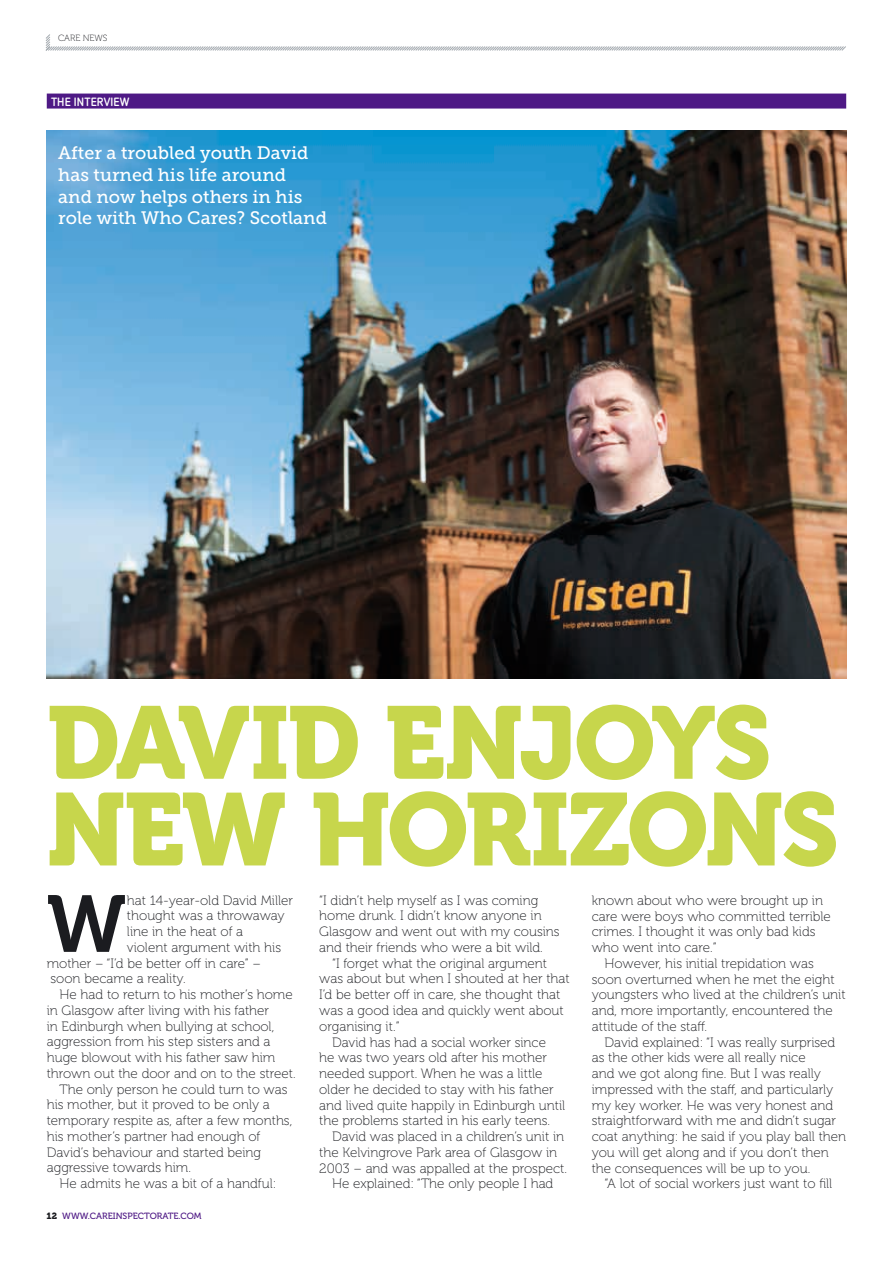
<style>
.page{position:relative;width:893px;height:1263px;background:#fff}
.page>*{position:absolute;margin:0;border:0;box-sizing:border-box;transform-origin:0 0}
.t1{font:102px/86.7px "Museo 900";letter-spacing:-.03em;color:#c7d64c}
.t2{font:80.1px "Museo 700";color:#1b1c20}
.t3{font:18px/21.6px "Museo Slab 500";color:#fff}
.t4{font:13.5px/15.8px "Museo 100";color:#1b1c20}
.t5{font:700 12px "Netto OT";letter-spacing:.01em;color:#fff}
.t6{font:9px "Museo 500";color:#4e1985}
.t7{font:9px "Museo 100";color:#1b1c20}
.s1{font-family:"Museo 900";color:#1b1c20}
</style>
<div class="page">
<svg style="left:45px;top:34px;width:801px;height:17px"></svg>
<div style="left:47px;top:94px;width:799px;height:15px;background:#4e1985"></div>
<img style="left:47px;top:131px;width:799px;height:547px">
<p class="t7" style="left:58px;top:33px;width:51px">CARE NEWS</p>
<p class="t5" style="left:51px;top:94px;width:80px">THE INTERVIEW</p>
<h3 class="t3" style="left:58px;top:143px;width:270px">After a troubled youth David has turned his life around<br>and now helps others in his role with Who Cares? Scotland</h3>
<h1 class="t1" style="left:47px;top:701px;width:794px">DAVID ENJOYS<br>NEW HORIZONS</h1>
<h2 class="t2" style="left:47px;top:880px;width:81px">W</h2>
<p class="t4" style="left:127px;top:892px;width:168px">hat 14-year-old David Miller</p>
<p class="t4" style="left:127px;top:908px;width:159px">thought was a throwaway</p>
<p class="t4" style="left:127px;top:924px;width:118px">line in the heat of a</p>
<p class="t4" style="left:127px;top:940px;width:156px">violent argument with his</p>
<p class="t4" style="left:47px;top:955px;width:216px">mother – “I’d be better off in care” –</p>
<p class="t4" style="left:50px;top:971px;width:137px">soon became a reality.</p>
<p class="t4" style="left:60px;top:987px;width:235px">He had to return to his mother’s home</p>
<p class="t4" style="left:47px;top:1003px;width:224px">in Glasgow after living with his father</p>
<p class="t4" style="left:47px;top:1018px;width:229px">in Edinburgh when bullying at school,</p>
<p class="t4" style="left:47px;top:1034px;width:225px">aggression from his step sisters and a</p>
<p class="t4" style="left:47px;top:1050px;width:230px">huge blowout with his father saw him</p>
<p class="t4" style="left:47px;top:1066px;width:250px">thrown out the door and on to the street.</p>
<p class="t4" style="left:60px;top:1081px;width:229px">The only person he could turn to was</p>
<p class="t4" style="left:47px;top:1097px;width:225px">his mother, but it proved to be only a</p>
<p class="t4" style="left:47px;top:1113px;width:247px">temporary respite as, after a few months,</p>
<p class="t4" style="left:47px;top:1129px;width:215px">his mother’s partner had enough of</p>
<p class="t4" style="left:47px;top:1144px;width:216px">David’s behaviour and started being</p>
<p class="t4" style="left:47px;top:1160px;width:146px">aggressive towards him.</p>
<p class="t4" style="left:60px;top:1176px;width:218px">He admits he was a bit of a handful:</p>
<p class="t6" style="left:46px;top:1211px;width:157px"><span class="s1">12</span> WWW.CAREINSPECTORATE.COM</p>
<p class="t4" style="left:319px;top:892px;width:242px">“I didn’t help myself as I was coming home drunk. I didn’t know anyone in Glasgow and went out with my cousins and their friends who were a bit wild.</p>
<p class="t4" style="left:332px;top:955px;width:217px">“I forget what the original argument</p>
<p class="t4" style="left:319px;top:971px;width:252px">was about but when I shouted at her that</p>
<p class="t4" style="left:319px;top:987px;width:243px">I’d be better off in care, she thought that</p>
<p class="t4" style="left:319px;top:1003px;width:246px">was a good idea and quickly went about</p>
<p class="t4" style="left:319px;top:1018px;width:82px">organising it.”</p>
<p class="t4" style="left:332px;top:1034px;width:216px">David has had a social worker since</p>
<p class="t4" style="left:319px;top:1050px;width:229px">he was two years old after his mother</p>
<p class="t4" style="left:319px;top:1066px;width:225px">needed support. When he was a little</p>
<p class="t4" style="left:319px;top:1081px;width:236px">older he decided to stay with his father</p>
<p class="t4" style="left:319px;top:1097px;width:248px">and lived quite happily in Edinburgh until</p>
<p class="t4" style="left:319px;top:1113px;width:232px">the problems started in his early teens.</p>
<p class="t4" style="left:332px;top:1129px;width:234px">David was placed in a children’s unit in</p>
<p class="t4" style="left:319px;top:1144px;width:240px">the Kelvingrove Park area of Glasgow in</p>
<p class="t4" style="left:319px;top:1160px;width:249px">2003 – and was appalled at the prospect.</p>
<p class="t4" style="left:332px;top:1176px;width:223px">He explained: “The only people I had</p>
<p class="t4" style="left:592px;top:892px;width:241px">known about who were brought up in care were boys who committed terrible crimes. I thought it was only bad kids who went into care.”</p>
<p class="t4" style="left:592px;top:956px;width:255px;text-indent:13px">However, his initial trepidation was soon overturned when he met the eight youngsters who lived at the children’s unit and, more importantly, encountered the attitude of the staff.</p>
<p class="t4" style="left:592px;top:1034px;width:256px;text-indent:13px">David explained: “I was really surprised as the other kids were all really nice<br>and we got along fine. But I was really impressed with the staff, and particularly my key worker. He was very honest and straightforward with me and didn’t sugar coat anything: he said if you play ball then you will get along and if you don’t then the consequences will be up to you.</p>
<p class="t4" style="left:604px;top:1176px;width:229px">“A lot of social workers just want to fill</p>
</div>
